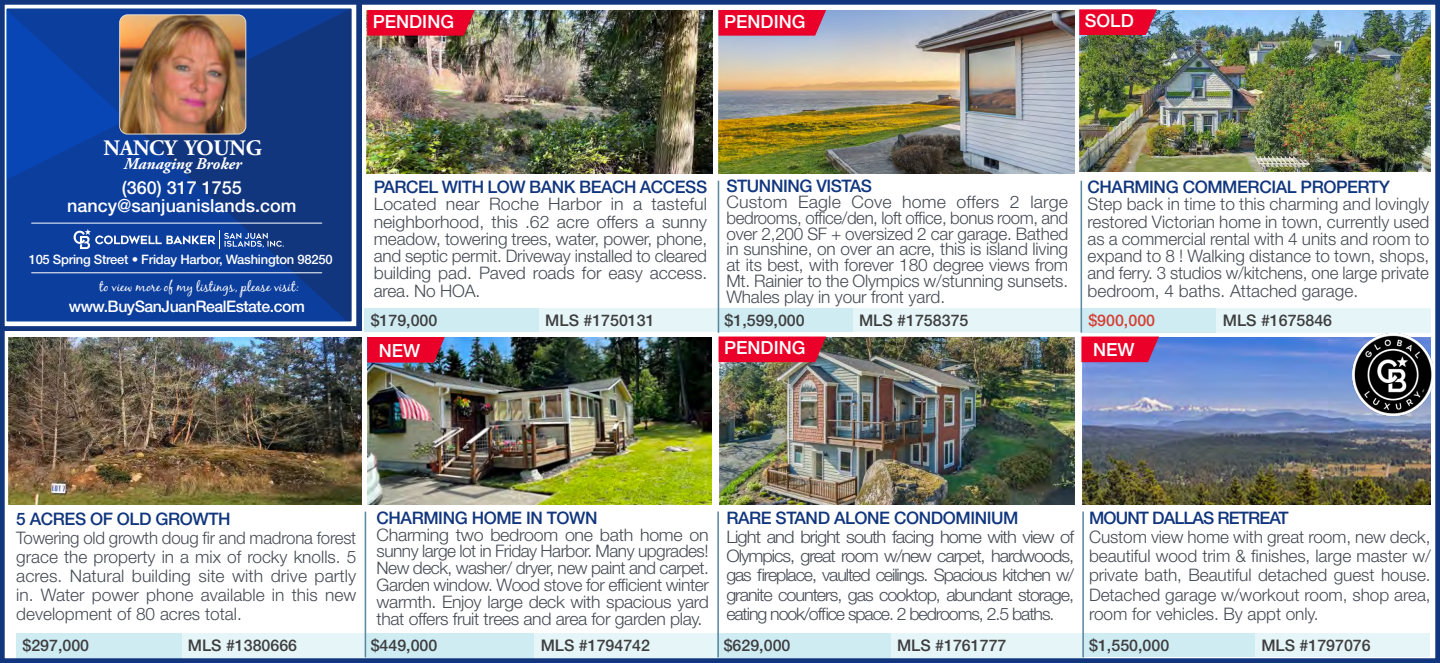
<style>
.page{position:relative;width:1440px;height:663px;background:#fff}
.page>*{position:absolute;margin:0;border:0;box-sizing:border-box;transform-origin:0 0}
.t1{font:700 22px "Adobe Garamond Pro";letter-spacing:-.015em;color:#fff}
.t2{font:500 18px "Helvetica Neue LT Std";color:#fff}
.t3{font:300 17.2px/17.2px "Helvetica Neue LT Std";letter-spacing:-.01em;color:#464b54;text-align:justify}
.t4{font:300 17.2px/19.2px "Helvetica Neue LT Std";letter-spacing:-.01em;color:#464b54;text-align:justify;scale:1.06 1}
.t5{font:500 17.2px "Helvetica Neue LT Std";letter-spacing:-.025em;color:#11367e}
.t6{font:500 17.2px "Helvetica Neue LT Std";letter-spacing:-.05em;color:#11367e}
.t7{font:italic 700 16.6px "Adobe Garamond Pro";color:#fff}
.t8{font:500 16px "Helvetica Neue LT Std";color:#3e3e3f}
.t9{font:500 16px "Helvetica Neue LT Std";letter-spacing:-.03em;color:#fff}
.t10{font:500 16px "Helvetica Neue LT Std";color:#d53f33}
.t11{font:13.2px "Black Jack";color:#fff}
.t12{font:500 13px "Helvetica Neue LT Std";letter-spacing:-.02em;color:#fff}
</style>
<div class="page">
<img style="left:367px;top:337px;width:345px;height:167px">
<img style="left:367px;top:10px;width:345px;height:163px">
<img style="left:719px;top:337px;width:355px;height:167px">
<img style="left:718px;top:10px;width:356px;height:164px">
<img style="left:1079px;top:10px;width:352px;height:162px">
<img style="left:1082px;top:337px;width:349px;height:167px">
<div style="left:16px;top:632px;width:166px;height:26px;background:#cfecf3"></div>
<div style="left:182px;top:632px;width:183px;height:26px;background:#e6f5f8"></div>
<div style="left:365px;top:632px;width:169px;height:26px;background:#cfecf3"></div>
<div style="left:534px;top:632px;width:184px;height:26px;background:#e6f5f8"></div>
<div style="left:365px;top:308px;width:174px;height:24px;background:#cfecf3"></div>
<div style="left:539px;top:308px;width:179px;height:24px;background:#e6f5f8"></div>
<div style="left:718px;top:632px;width:173px;height:26px;background:#cfecf3"></div>
<div style="left:891px;top:632px;width:193px;height:26px;background:#e6f5f8"></div>
<div style="left:718px;top:308px;width:135px;height:24px;background:#cfecf3"></div>
<div style="left:853px;top:308px;width:228px;height:24px;background:#e6f5f8"></div>
<div style="left:1083px;top:632px;width:172px;height:24px;background:#cfecf3"></div>
<div style="left:1255px;top:632px;width:174px;height:24px;background:#e6f5f8"></div>
<div style="left:1082px;top:308px;width:135px;height:24px;background:#cfecf3"></div>
<div style="left:1217px;top:308px;width:214px;height:24px;background:#e6f5f8"></div>
<hr style="left:365px;top:511px;width:1px;height:146px;background:#5b87a0">
<hr style="left:717px;top:511px;width:2px;height:146px;background:#5b87a0">
<hr style="left:718px;top:181px;width:1px;height:151px;background:#5b87a0">
<hr style="left:1082px;top:511px;width:2px;height:146px;background:#5b87a0">
<hr style="left:1081px;top:181px;width:1px;height:151px;background:#5b87a0">
<svg style="left:6px;top:6px;width:355px;height:324px;background:#1a3d82"></svg>
<div style="left:2px;top:4px;width:354px;height:322px;border:5px solid #fff"></div>
<svg style="left:6px;top:180px;width:341px;height:141px;background:#0e3d96"></svg>
<svg style="left:6px;top:9px;width:345px;height:171px;background:#0d3c95"></svg>
<svg style="left:74px;top:229px;width:210px;height:20px;background:#3e64ad"></svg>
<hr style="left:32px;top:272px;width:290px;height:1px;background:#fff">
<hr style="left:32px;top:223px;width:290px;height:1px;background:#fff">
<div style="left:0;top:0;width:1440px;height:662px;border:5px solid #11367e"></div>
<svg style="left:367px;top:10px;width:108px;height:26px;background:#e40a2d"></svg>
<svg style="left:719px;top:10px;width:107px;height:26px;background:#e50b34"></svg>
<svg style="left:719px;top:336px;width:107px;height:26px;background:#e40a30"></svg>
<svg style="left:367px;top:337px;width:78px;height:25px;background:#dd0830"></svg>
<svg style="left:1079px;top:9px;width:78px;height:26px;background:#e20f37"></svg>
<img style="left:120px;top:15px;width:126px;height:119px">
<div style="left:119px;top:14px;width:127px;height:120px;border:1px solid #e6ddd0;border-radius:8px"></div>
<img style="left:8px;top:337px;width:353px;height:167px">
<svg style="left:1081px;top:336px;width:78px;height:26px;background:#e10f3a"></svg>
<img style="left:1352px;top:333px;width:81px;height:82px">
<p class="t2" style="left:373px;top:11px;width:83px">PENDING</p>
<p class="t2" style="left:724px;top:11px;width:83px">PENDING</p>
<p class="t2" style="left:1085px;top:10px;width:50px">SOLD</p>
<p class="t1" style="left:104px;top:135px;width:160px">NANCY YOUNG</p>
<p class="t7" style="left:124px;top:154px;width:119px">Managing Broker</p>
<p class="t2" style="left:122px;top:177px;width:122px">(360) 317 1755</p>
<p class="t2" style="left:67px;top:195px;width:231px">nancy@sanjuanislands.com</p>
<p class="t12" style="left:29px;top:251px;width:305px">105 Spring Street • Friday Harbor, Washington 98250</p>
<p class="t9" style="left:69px;top:297px;width:238px">www.BuySanJuanRealEstate.com</p>
<p class="t11" style="left:100px;top:279px;width:201px">to view more of my listings, please visit:</p>
<p class="t5" style="left:374px;top:177px;width:335px">PARCEL WITH LOW BANK BEACH ACCESS</p>
<p class="t3" style="left:374px;top:195px;width:335px">Located near Roche Harbor in a tasteful neighborhood, this .62 acre offers a sunny meadow, towering trees, water, power, phone, and septic permit. Driveway installed to cleared building pad. Paved roads for easy access. area. No HOA.</p>
<p class="t5" style="left:726px;top:176px;width:147px">STUNNING VISTAS</p>
<p class="t3" style="left:726px;top:193px;width:343px;line-height:15.8px">Custom Eagle Cove home offers 2 large bedrooms, office/den, loft office, bonus room, and over 2,200 SF + oversized 2 car garage. Bathed in sunshine, on over an acre, this is island living at its best, with forever 180 degree views from Mt. Rainier to the Olympics w/stunning sunsets.<br>Whales play in your front yard.</p>
<p class="t5" style="left:1088px;top:176px;width:304px">CHARMING COMMERCIAL PROPERTY</p>
<p class="t3" style="left:1088px;top:195px;width:343px">Step back in time to this charming and lovingly restored Victorian home in town, currently used as a commercial rental with 4 units and room to expand to 8 ! Walking distance to town, shops, and ferry. 3 studios w/kitchens, one large private bedroom, 4 baths. Attached garage.</p>
<p class="t8" style="left:371px;top:310px;width:68px">$179,000</p>
<p class="t8" style="left:545px;top:310px;width:111px">MLS #1750131</p>
<p class="t8" style="left:725px;top:310px;width:82px">$1,599,000</p>
<p class="t8" style="left:859px;top:310px;width:111px">MLS #1758375</p>
<p class="t10" style="left:1088px;top:310px;width:68px">$900,000</p>
<p class="t8" style="left:1223px;top:310px;width:111px">MLS #1675846</p>
<p class="t2" style="left:379px;top:339px;width:43px">NEW</p>
<p class="t2" style="left:724px;top:337px;width:83px">PENDING</p>
<p class="t2" style="left:1093px;top:339px;width:43px">NEW</p>
<p class="t5" style="left:16px;top:508px;width:216px">5 ACRES OF OLD GROWTH</p>
<p class="t3" style="left:16px;top:527px;width:342px;line-height:19.2px">Towering old growth doug fir and madrona forest grace the property in a mix of rocky knolls. 5 acres. Natural building site with drive partly in. Water power phone available in this new development of 80 acres total.</p>
<p class="t5" style="left:377px;top:507px;width:223px">CHARMING HOME IN TOWN</p>
<p class="t3" style="left:377px;top:525px;width:334px">Charming two bedroom one bath home on sunny large lot in Friday Harbor. Many upgrades!<br>New deck, washer/ dryer, new paint and carpet.<br>Garden window. Wood stove for efficient winter warmth. Enjoy large deck with spacious yard that offers fruit trees and area for garden play.</p>
<p class="t8" style="left:22px;top:635px;width:68px">$297,000</p>
<p class="t8" style="left:188px;top:635px;width:111px">MLS #1380666</p>
<p class="t8" style="left:371px;top:635px;width:68px">$449,000</p>
<p class="t8" style="left:541px;top:635px;width:111px">MLS #1794742</p>
<p class="t5" style="left:726px;top:507px;width:294px">RARE STAND ALONE CONDOMINIUM</p>
<p class="t4" style="left:726px;top:527px;width:330px">Light and bright south facing home with view of Olympics, great room w/new carpet, hardwoods, gas fireplace, vaulted ceilings. Spacious kitchen w/ granite counters, gas cooktop, abundant storage, eating nook/office space. 2 bedrooms, 2.5 baths.</p>
<p class="t8" style="left:724px;top:635px;width:68px">$629,000</p>
<p class="t8" style="left:897px;top:635px;width:111px">MLS #1761777</p>
<p class="t6" style="left:1089px;top:507px;width:201px">MOUNT DALLAS RETREAT</p>
<p class="t3" style="left:1089px;top:527px;width:343px;line-height:19.2px">Custom view home with great room, new deck, beautiful wood trim &amp; finishes, large master w/ private bath, Beautiful detached guest house.<br>Detached garage w/workout room, shop area, room for vehicles. By appt only.</p>
<p class="t8" style="left:1089px;top:635px;width:82px">$1,550,000</p>
<p class="t8" style="left:1261px;top:635px;width:111px">MLS #1797076</p>
</div>
